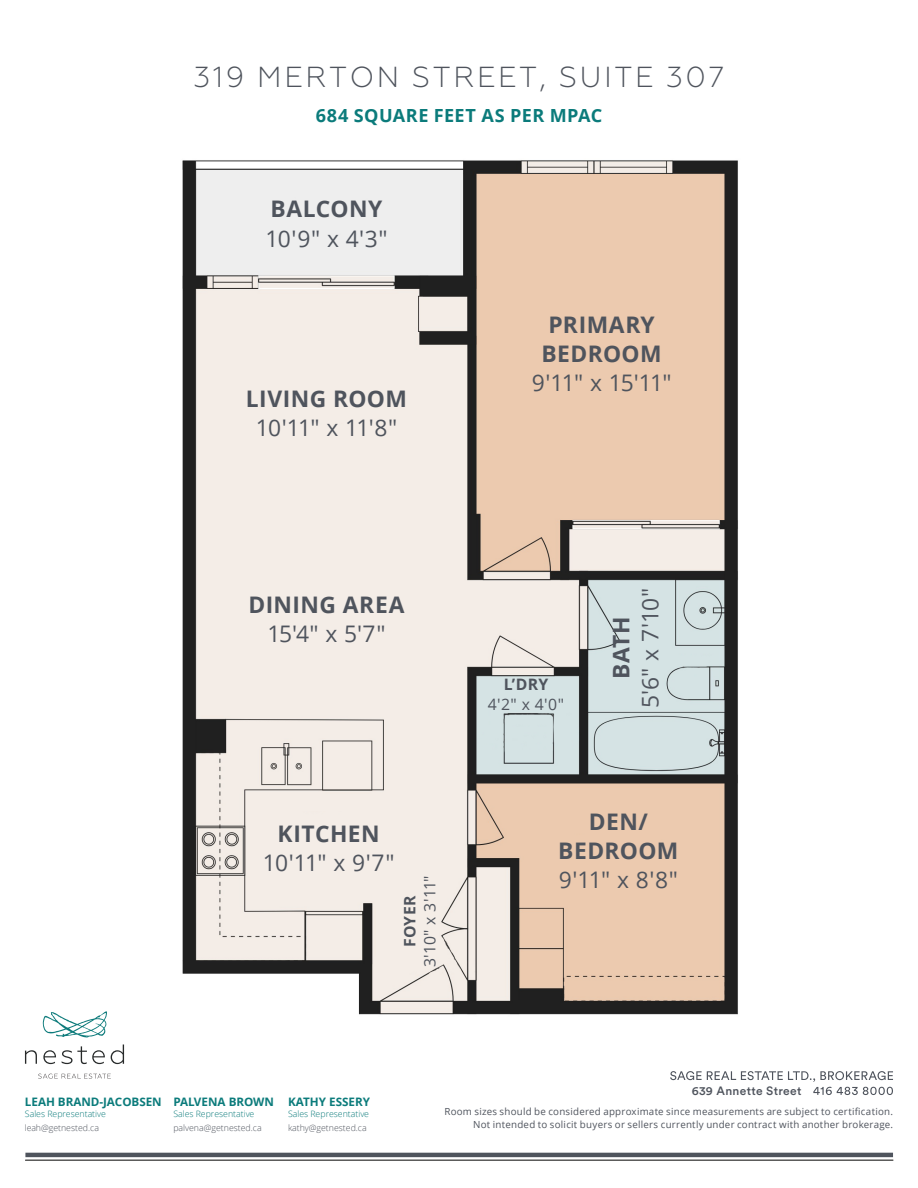
<style>
.page{position:relative;width:918px;height:1188px;background:#fff}
.page>*{position:absolute;margin:0;border:0;box-sizing:border-box;transform-origin:0 0}
.t1{font:300 28.95px "Geometria";letter-spacing:.09em;color:#4f545d}
.t2{font:22.8px "Open Sans";letter-spacing:-.065em;color:#4f545d}
.t3{font:700 22.8px/29.1px "Open Sans";letter-spacing:.015em;color:#4f545d;text-align:center}
.t4{font:700 18.15px "Open Sans";letter-spacing:.025em;color:#0b7b7b}
.t5{font:15.75px "Open Sans";color:#4f545d}
.t6{font:700 15.75px "Open Sans";letter-spacing:.02em;color:#4f545d}
.t7{font:500 12px "Circular Std";letter-spacing:.025em;color:#4f545d}
.t8{font:700 11.7px "Open Sans";letter-spacing:-.005em;color:#0b7b7b}
.t9{font:9.75px "Open Sans";letter-spacing:.025em;color:#4f545d}
.t10{font:300 8.7px "Open Sans";color:#0b7b7b}
.t11{font:300 8.7px "Open Sans";color:#4f545d}
</style>
<div class="page">
<svg style="left:670px;top:1071px;width:223px;height:24px"></svg>
<hr style="left:25px;top:1153px;width:868px;height:4px;background:#4f545d">
<hr style="left:25px;top:1160px;width:868px;height:1px;background:#050504">
<svg style="left:43px;top:1011px;width:64px;height:27px"></svg>
<svg style="left:25px;top:1050px;width:12px;height:14px"></svg>
<svg style="left:43px;top:1050px;width:13px;height:14px"></svg>
<svg style="left:62px;top:1046px;width:43px;height:18px"></svg>
<svg style="left:111px;top:1045px;width:13px;height:19px"></svg>
<svg style="left:38px;top:1074px;width:73px;height:5px"></svg>
<img style="left:182px;top:160px;width:556px;height:855px">
<h1 class="t1" style="left:194px;top:60px;width:532px">319 MERTON STREET, SUITE 307</h1>
<h3 class="t4" style="left:316px;top:102px;width:288px">684 SQUARE FEET AS PER MPAC</h3>
<h2 class="t3" style="left:271px;top:194px;width:114px">BALCONY</h2>
<h2 class="t2" style="left:265px;top:223px;width:124px">10'9" x 4'3"</h2>
<h2 class="t3" style="left:246px;top:384px;width:163px">LIVING ROOM</h2>
<h2 class="t2" style="left:256px;top:412px;width:143px">10'11" x 11'8"</h2>
<h2 class="t3" style="left:542px;top:310px;width:122px">PRIMARY<br>BEDROOM</h2>
<h2 class="t2" style="left:532px;top:367px;width:141px">9'11" x 15'11"</h2>
<h2 class="t3" style="left:248px;top:589px;width:158px">DINING AREA</h2>
<h2 class="t2" style="left:267px;top:618px;width:120px">15'4" x 5'7"</h2>
<h2 class="t3" style="left:278px;top:819px;width:104px">KITCHEN</h2>
<h2 class="t2" style="left:263px;top:847px;width:133px">10'11" x 9'7"</h2>
<h3 class="t6" style="left:399px;top:947px;width:53px;rotate:-90deg">FOYER</h3>
<h3 class="t5" style="left:419px;top:967px;width:93px;rotate:-90deg">3'10" x 3'11"</h3>
<h3 class="t6" style="left:504px;top:673px;width:46px">L’DRY</h3>
<h3 class="t5" style="left:488px;top:694px;width:78px">4'2" x 4'0"</h3>
<h2 class="t3" style="left:606px;top:679px;width:64px;rotate:-90deg">BATH</h2>
<h2 class="t2" style="left:635px;top:708px;width:122px;rotate:-90deg">5'6" x 7'10"</h2>
<h2 class="t3" style="left:558px;top:806px;width:122px">DEN/<br>BEDROOM</h2>
<h2 class="t2" style="left:559px;top:864px;width:121px">9'11" x 8'8"</h2>
<p class="t8" style="left:25px;top:1094px;width:138px">LEAH BRAND-JACOBSEN</p>
<p class="t10" style="left:25px;top:1107px;width:82px">Sales Representative</p>
<p class="t11" style="left:25px;top:1122px;width:76px">leah@getnested.ca</p>
<p class="t7" style="left:692px;top:1083px;width:111px">639 Annette Street</p>
<p class="t8" style="left:173px;top:1094px;width:102px">PALVENA BROWN</p>
<p class="t10" style="left:173px;top:1107px;width:82px">Sales Representative</p>
<p class="t11" style="left:173px;top:1122px;width:90px">palvena@getnested.ca</p>
<p class="t9" style="left:473px;top:1118px;width:421px">Not intended to solicit buyers or sellers currently under contract with another brokerage.</p>
<p class="t8" style="left:288px;top:1094px;width:83px">KATHY ESSERY</p>
<p class="t10" style="left:288px;top:1107px;width:82px">Sales Representative</p>
<p class="t11" style="left:288px;top:1122px;width:80px">kathy@getnested.ca</p>
<p class="t9" style="left:444px;top:1105px;width:450px">Room sizes should be considered approximate since measurements are subject to certification.</p>
</div>
